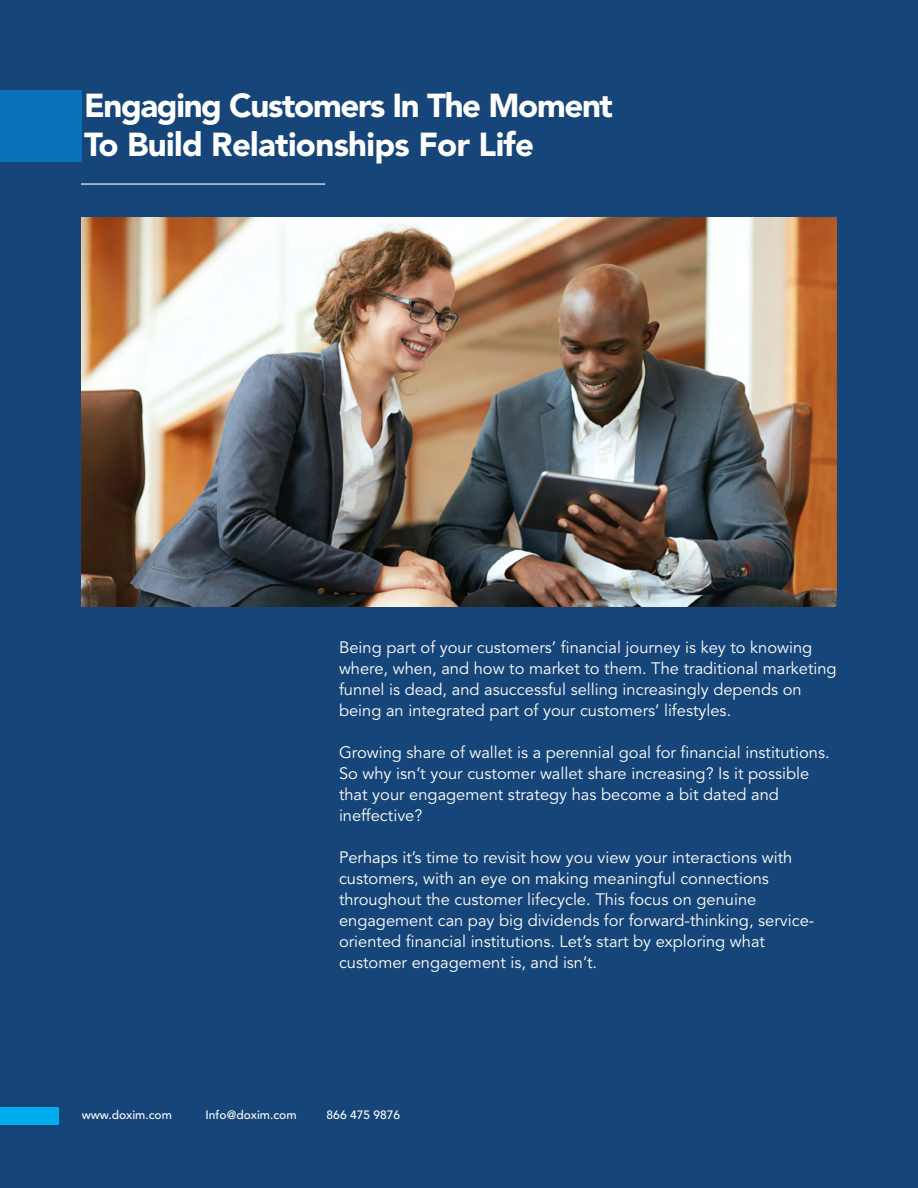
<style>
.page{position:relative;width:918px;height:1188px;background:#164579}
.page>*{position:absolute;margin:0;border:0;box-sizing:border-box;transform-origin:0 0}
.t1{font:900 33px "Avenir LT Std";letter-spacing:-.04em;color:#fff}
.t2{font:900 33px "Avenir LT Std";letter-spacing:-.02em;color:#fff}
.t3{font:16.5px/21px "Avenir LT Std";color:#fff}
.t4{font:500 12px "Avenir LT Std";color:#fff}
</style>
<div class="page">
<div style="left:0;top:1107px;width:58px;height:17px;background:#00aeef"></div>
<div style="left:0;top:91px;width:81px;height:71px;background:#0871b9"></div>
<hr style="left:81px;top:183px;width:244px;height:2px;background:#fff">
<img style="left:81px;top:218px;width:756px;height:388px">
<p class="t1" style="left:84px;top:86px;width:531px">Engaging Customers In The Moment</p>
<p class="t2" style="left:84px;top:124px;width:452px">To Build Relationships For Life</p>
<p class="t3" style="left:339px;top:638px;width:499px">Being part of your customers’ financial journey is key to knowing where, when, and how to market to them. The traditional marketing funnel is dead, and asuccessful selling increasingly depends on being an integrated part of your customers’ lifestyles.</p>
<p class="t3" style="left:339px;top:743px;width:492px">Growing share of wallet is a perennial goal for financial institutions.<br>So why isn’t your customer wallet share increasing? Is it possible that your engagement strategy has become a bit dated and ineffective?</p>
<p class="t3" style="left:339px;top:848px;width:477px">Perhaps it’s time to revisit how you view your interactions with customers, with an eye on making meaningful connections throughout the customer lifecycle. This focus on genuine engagement can pay big dividends for forward-thinking, service&shy;oriented financial institutions. Let’s start by exploring what customer engagement is, and isn’t.</p>
<p class="t4" style="left:82px;top:1108px;width:92px">www.doxim.com</p>
<p class="t4" style="left:206px;top:1108px;width:92px">Info@doxim.com</p>
<p class="t4" style="left:327px;top:1108px;width:75px">866 475 9876</p>
</div>
